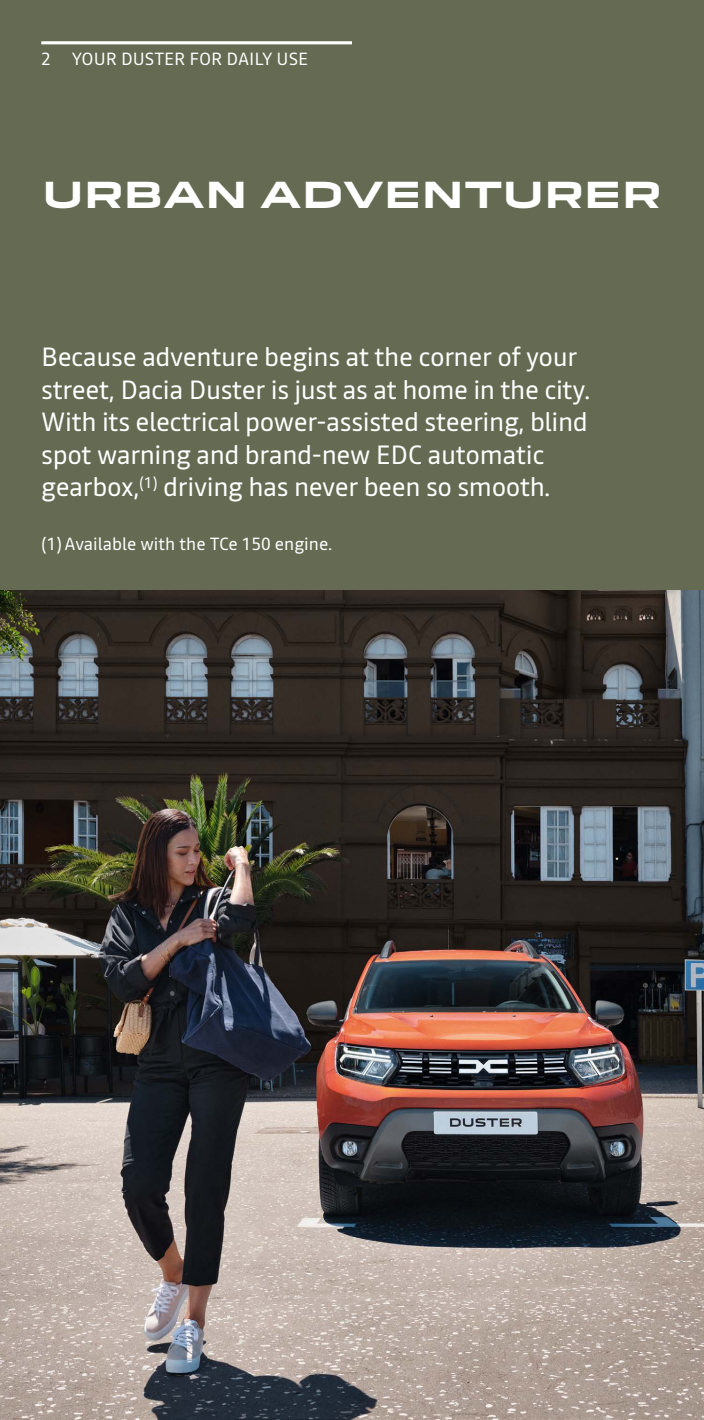
<style>
.page{position:relative;width:704px;height:1420px;background:#fff}
.page>*{position:absolute;margin:0;border:0;box-sizing:border-box;transform-origin:0 0}
.t1{font:700 35px "Dacia Block Extended";color:#fff}
.t2{font:26.25px/32.5px "Read";letter-spacing:-.015em;color:#fff}
.t3{font:17.5px "Read";color:#fff}
</style>
<div class="page">
<div style="left:0;top:0;width:703px;height:655px;background:#646b52"></div>
<img style="left:0;top:591px;width:703px;height:829px">
<hr style="left:41px;top:41px;width:311px;height:3px;background:#fff">
<p class="t3" style="left:41px;top:46px;width:268px">2 YOUR DUSTER FOR DAILY USE</p>
<h1 class="t1" style="left:42px;top:175px;width:620px">URBAN ADVENTURER</h1>
<p class="t2" style="left:41px;top:341px;width:550px">Because adventure begins at the corner of your street, Dacia Duster is just as at home in the city.<br>With its electrical power-assisted steering, blind spot warning and brand-new EDC automatic gearbox,<sup>(1)</sup> driving has never been so smooth.</p>
<p class="t3" style="left:41px;top:531px;width:292px">(1)Available with the TCe 150 engine.</p>
</div>
